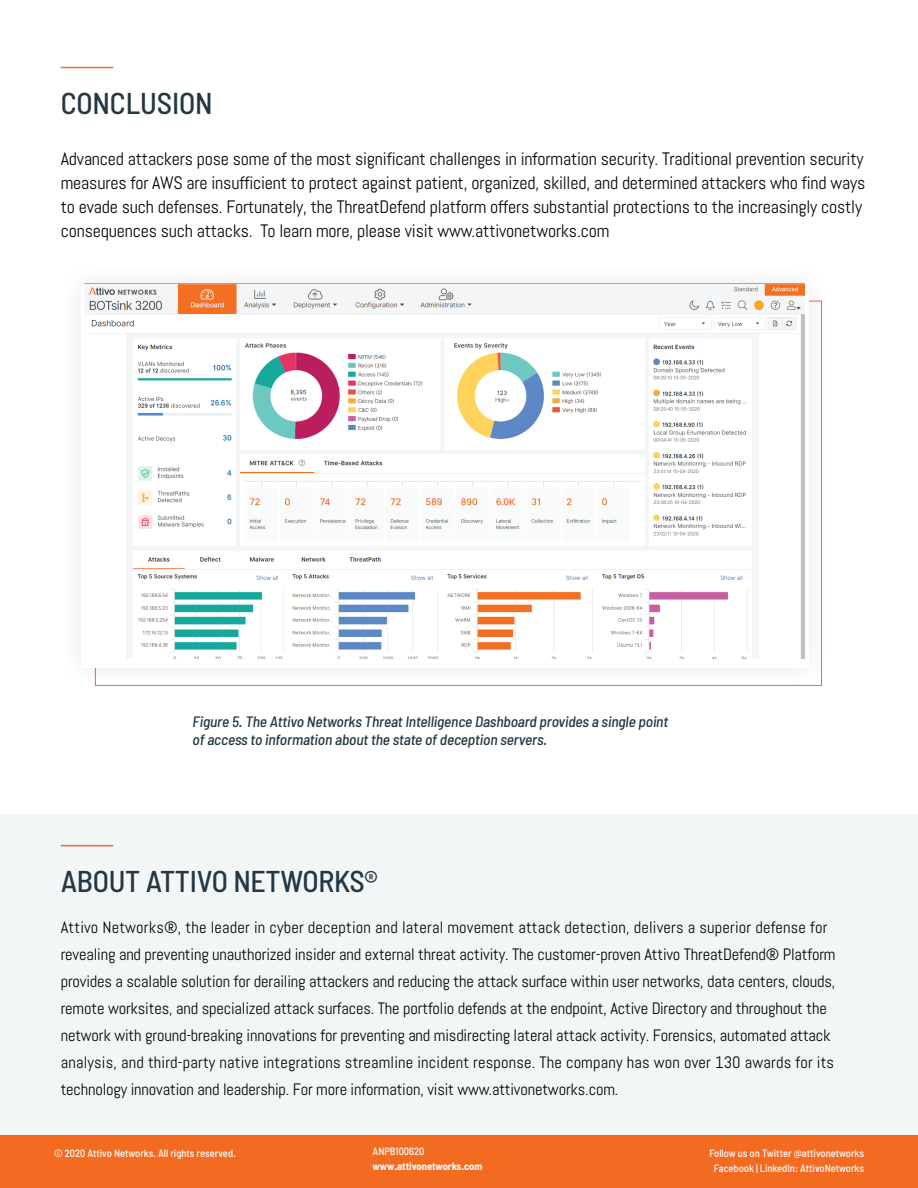
<style>
.page{position:relative;width:918px;height:1188px;background:#fff}
.page>*{position:absolute;margin:0;border:0;box-sizing:border-box;transform-origin:0 0}
.t1{font:500 semi-condensed 30px "Barlow";letter-spacing:-.01em;color:#243743}
.t2{font:18px/24px "Abel";letter-spacing:-.01em;color:#040503}
.t3{font:16.5px/27px "Abel";letter-spacing:-.01em;color:#040503}
.t4{font:500 semi-condensed 15px/18px "Barlow";color:#243743}
.t5{font:500 semi-condensed 10.5px/15px "Barlow";color:#fff;text-align:center}
.t6{font:700 semi-condensed 10.5px "Barlow";color:#fff}
</style>
<div class="page">
<div style="left:0;top:1134px;width:918px;height:54px;background:#f36b21"></div>
<div style="left:0;top:814px;width:918px;height:321px;background:#f3f6f7"></div>
<hr style="left:61px;top:845px;width:52px;height:1px;background:#f36b21">
<hr style="left:61px;top:67px;width:52px;height:1px;background:#f36b21">
<div style="left:58px;top:261px;width:774px;height:430px;background:#fcfbfb"></div>
<div style="left:81px;top:284px;width:728px;height:384px;background:#fff"></div>
<img style="left:84px;top:284px;width:720px;height:375px">
<h1 class="t1" style="left:61px;top:85px;width:153px">CONCLUSION</h1>
<p class="t2" style="left:61px;top:147px;width:806px">Advanced attackers pose some of the most significant challenges in information security. Traditional prevention security measures for AWS are insufficient to protect against patient, organized, skilled, and determined attackers who find ways to evade such defenses. Fortunately, the ThreatDefend platform offers substantial protections to the increasingly costly consequences such attacks. To learn more, please visit www.attivonetworks.com</p>
<p class="t4" style="left:192px;top:713px;width:479px">Figure 5.The Attivo Networks Threat Intelligence Dashboard provides a single point of access to information about the state of deception servers.</p>
<h1 class="t1" style="left:61px;top:863px;width:319px">ABOUT ATTIVO NETWORKS®</h1>
<p class="t3" style="left:61px;top:914px;width:776px">Attivo Networks®, the leader in cyber deception and lateral movement attack detection, delivers a superior defense for revealing and preventing unauthorized insider and external threat activity. The customer-proven Attivo ThreatDefend® Platform provides a scalable solution for derailing attackers and reducing the attack surface within user networks, data centers, clouds, remote worksites, and specialized attack surfaces. The portfolio defends at the endpoint, Active Directory and throughout the network with ground-breaking innovations for preventing and misdirecting lateral attack activity. Forensics, automated attack analysis, and third-party native integrations streamline incident response. The company has won over 130 awards for its technology innovation and leadership. For more information, visit www.attivonetworks.com.</p>
<p class="t5" style="left:373px;top:1144px;width:53px">ANPB100620</p>
<p class="t6" style="left:373px;top:1160px;width:111px">www.attivonetworks.com</p>
<p class="t5" style="left:54px;top:1146px;width:183px">© 2020 Attivo Networks. All rights reserved.</p>
<p class="t5" style="left:710px;top:1146px;width:156px">Follow us on Twitter @attivonetworks<br>Facebook | LinkedIn: AttivoNetworks</p>
</div>
